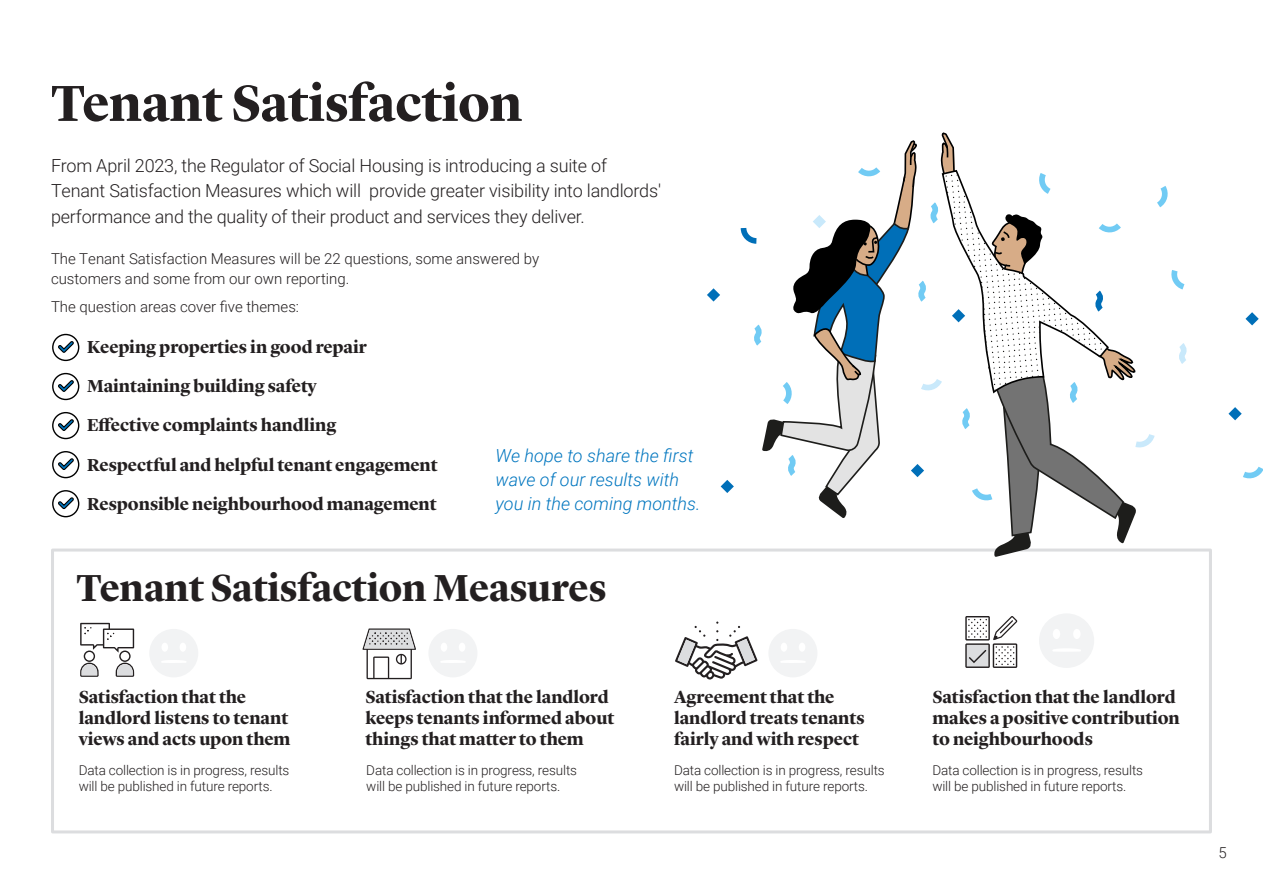
<style>
.page{position:relative;width:1263px;height:893px;background:#fff}
.page>*{position:absolute;margin:0;border:0;box-sizing:border-box;transform-origin:0 0}
.t1{font:700 52.5px "Lyon Display";color:#231f20}
.t2{font:700 39px "Lyon Display";color:#231f20}
.t3{font:700 18px/21px "Lyon Display";color:#231f20}
.t4{font:300 18px/25.5px "Roboto";letter-spacing:-.01em;color:#231f20}
.t5{font:italic 300 18px/24px "Roboto";color:#0076bf}
.t6{font:300 15px/19.5px "Roboto";color:#231f20}
.t7{font:300 13.5px/16.5px "Roboto";letter-spacing:-.01em;color:#231f20}
</style>
<div class="page">
<div style="left:51px;top:549px;width:1161px;height:284px;border:3px solid #dcdddf"></div>
<svg style="left:362px;top:628px;width:54px;height:52px"></svg>
<svg style="left:675px;top:621px;width:82px;height:58px"></svg>
<svg style="left:80px;top:623px;width:54px;height:54px"></svg>
<svg style="left:58px;top:341px;width:16px;height:12px"></svg>
<div style="left:52px;top:334px;width:27px;height:27px;border:1px solid #000;border-radius:50%"></div>
<svg style="left:58px;top:419px;width:16px;height:12px"></svg>
<div style="left:52px;top:412px;width:27px;height:27px;border:1px solid #000;border-radius:50%"></div>
<svg style="left:58px;top:380px;width:16px;height:12px"></svg>
<div style="left:52px;top:373px;width:27px;height:27px;border:1px solid #000;border-radius:50%"></div>
<svg style="left:58px;top:458px;width:16px;height:12px"></svg>
<div style="left:52px;top:451px;width:27px;height:27px;border:1px solid #000;border-radius:50%"></div>
<svg style="left:58px;top:497px;width:16px;height:13px"></svg>
<div style="left:52px;top:490px;width:27px;height:27px;border:1px solid #000;border-radius:50%"></div>
<svg style="left:1243px;top:466px;width:20px;height:11px"></svg>
<svg style="left:1228px;top:407px;width:14px;height:13px"></svg>
<svg style="left:1245px;top:312px;width:14px;height:13px"></svg>
<svg style="left:707px;top:132px;width:483px;height:425px"></svg>
<div style="left:149px;top:629px;width:49px;height:48px;background:#f2f3f4;border-radius:50%"></div>
<div style="left:161px;top:643px;width:7px;height:9px;background:#fff;border-radius:50%"></div>
<div style="left:180px;top:643px;width:6px;height:9px;background:#fff;border-radius:50%"></div>
<svg style="left:162px;top:660px;width:24px;height:3px"></svg>
<div style="left:428px;top:629px;width:49px;height:48px;background:#f2f3f4;border-radius:50%"></div>
<div style="left:441px;top:643px;width:6px;height:9px;background:#fff;border-radius:50%"></div>
<div style="left:459px;top:643px;width:6px;height:9px;background:#fff;border-radius:50%"></div>
<svg style="left:441px;top:660px;width:24px;height:3px"></svg>
<div style="left:768px;top:629px;width:49px;height:48px;background:#f2f3f4;border-radius:50%"></div>
<div style="left:781px;top:643px;width:6px;height:9px;background:#fff;border-radius:50%"></div>
<div style="left:799px;top:643px;width:6px;height:9px;background:#fff;border-radius:50%"></div>
<svg style="left:781px;top:660px;width:24px;height:3px"></svg>
<div style="left:1039px;top:613px;width:55px;height:55px;background:#f2f3f4;border-radius:50%"></div>
<div style="left:1053px;top:629px;width:7px;height:10px;background:#fff;border-radius:50%"></div>
<div style="left:1073px;top:629px;width:7px;height:10px;background:#fff;border-radius:50%"></div>
<svg style="left:1053px;top:649px;width:28px;height:2px"></svg>
<svg style="left:965px;top:616px;width:52px;height:52px"></svg>
<p class="t1" style="left:51px;top:64px;width:473px">Tenant Satisfaction</p>
<p class="t4" style="left:51px;top:152px;width:612px">From April 2023, the Regulator of Social Housing is introducing a suite of<br>Tenant Satisfaction Measures which will provide greater visibility into landlords' performance and the quality of their product and services they deliver.</p>
<p class="t6" style="left:51px;top:249px;width:490px">The Tenant Satisfaction Measures will be 22 questions, some answered by customers and some from our own reporting.</p>
<p class="t6" style="left:51px;top:296px;width:250px">The question areas cover five themes:</p>
<p class="t3" style="left:87px;top:335px;width:281px">Keeping properties in good repair</p>
<p class="t3" style="left:87px;top:374px;width:231px">Maintaining building safety</p>
<p class="t3" style="left:87px;top:413px;width:251px">Effective complaints handling</p>
<p class="t3" style="left:87px;top:453px;width:352px">Respectful and helpful tenant engagement</p>
<p class="t3" style="left:87px;top:492px;width:351px">Responsible neighbourhood management</p>
<p class="t5" style="left:495px;top:443px;width:207px">We hope to share the first wave of our results with you in the coming months.</p>
<p class="t2" style="left:77px;top:558px;width:532px">Tenant Satisfaction Measures</p>
<p class="t3" style="left:79px;top:685px;width:213px">Satisfaction that the landlord listens to tenant views and acts upon them</p>
<p class="t3" style="left:365px;top:685px;width:250px">Satisfaction that the landlord keeps tenants informed about things that matter to them</p>
<p class="t3" style="left:674px;top:685px;width:192px">Agreement that the landlord treats tenants fairly and with respect</p>
<p class="t7" style="left:79px;top:761px;width:212px">Data collection is in progress, results will be published in future reports.</p>
<p class="t7" style="left:366px;top:761px;width:212px">Data collection is in progress, results will be published in future reports.</p>
<p class="t7" style="left:674px;top:761px;width:212px">Data collection is in progress, results will be published in future reports.</p>
<p class="t3" style="left:932px;top:685px;width:249px">Satisfaction that the landlord makes a positive contribution to neighbourhoods</p>
<p class="t7" style="left:932px;top:761px;width:212px">Data collection is in progress, results will be published in future reports.</p>
<p class="t6" style="left:1218px;top:843px;width:10px">5</p>
</div>
